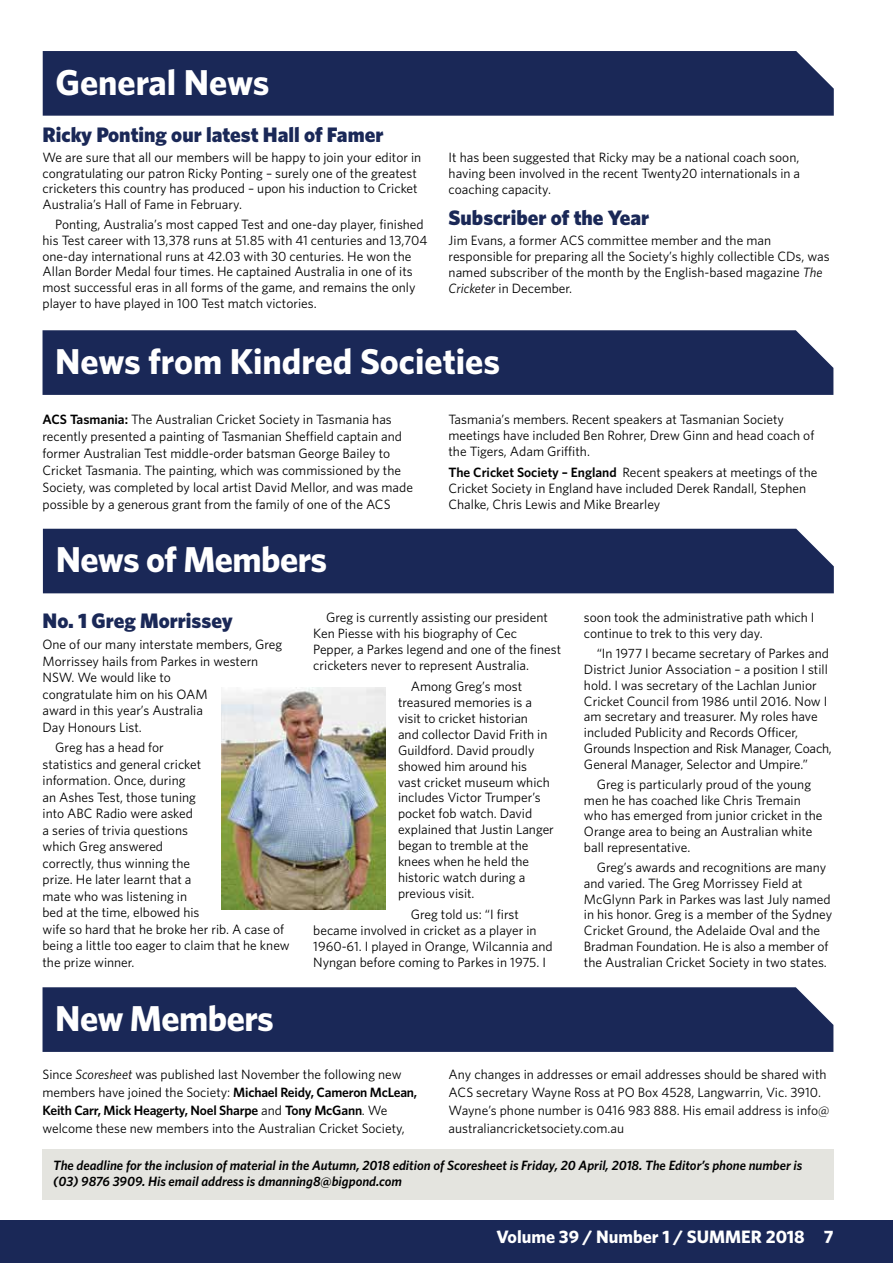
<style>
.page{position:relative;width:893px;height:1263px;background:#fff}
.page>*{position:absolute;margin:0;border:0;box-sizing:border-box;transform-origin:0 0}
.t1{font:700 36px "Whitney HTF";letter-spacing:-.01em;color:#fff}
.t2{font:900 21px "Whitney HTF";color:#1a2857}
.t3{font:700 18px "Whitney HTF";color:#fff}
.t4{font:13.5px/15.8px "Whitney HTF";color:#000}
.t5{font:italic 600 13.5px/15.9px "Whitney HTF";color:#000}
.s1{font-style:italic}
.s2{font-weight:600}
</style>
<div class="page">
<div style="left:0;top:1220px;width:893px;height:43px;background:#1a2857"></div>
<div style="left:43px;top:987px;width:790px;height:65px;background:#1a2857"></div>
<div style="left:43px;top:1149px;width:791px;height:50px;background:#e4e4df"></div>
<div style="left:43px;top:330px;width:790px;height:65px;background:#1a2857"></div>
<div style="left:43px;top:529px;width:791px;height:64px;background:#1a2857"></div>
<div style="left:43px;top:51px;width:791px;height:65px;background:#1a2857"></div>
<img style="left:221px;top:687px;width:164px;height:222px">
<h1 class="t1" style="left:55px;top:60px;width:216px">General News</h1>
<h2 class="t2" style="left:43px;top:122px;width:342px">Ricky Ponting our latest Hall of Famer</h2>
<p class="t4" style="left:43px;top:149px;width:380px">We are sure that all our members will be happy to join your editor in congratulating our patron Ricky Ponting – surely one of the greatest cricketers this country has produced – upon his induction to Cricket Australia’s Hall of Fame in February.</p>
<p class="t4" style="left:43px;top:216px;width:386px;text-indent:13px">Ponting, Australia’s most capped Test and one-day player, finished his Test career with 13,378 runs at 51.85 with 41 centuries and 13,704 one-day international runs at 42.03 with 30 centuries. He won the Allan Border Medal four times. He captained Australia in one of its most successful eras in all forms of the game, and remains the only player to have played in 100 Test match victories.</p>
<p class="t4" style="left:449px;top:150px;width:353px;text-align:justify">It has been suggested that Ricky may be a national coach soon, having been involved in the recent Twenty20 internationals in a coaching capacity.</p>
<h2 class="t2" style="left:449px;top:205px;width:202px">Subscriber of the Year</h2>
<p class="t4" style="left:449px;top:233px;width:383px">Jim Evans, a former ACS committee member and the man responsible for preparing all the Society’s highly collectible CDs, was named subscriber of the month by the English-based magazine <span class="s1">The Cricketer</span> in December.</p>
<h1 class="t1" style="left:55px;top:340px;width:446px">News from Kindred Societies</h1>
<p class="t4" style="left:43px;top:410px;width:372px;line-height:17px"><span class="s2">ACS Tasmania:</span> The Australian Cricket Society in Tasmania has recently presented a painting of Tasmanian Sheffield captain and former Australian Test middle-order batsman George Bailey to Cricket Tasmania. The painting, which was commissioned by the Society, was completed by local artist David Mellor, and was made possible by a generous grant from the family of one of the ACS</p>
<p class="t4" style="left:448px;top:411px;width:367px">Tasmania’s members. Recent speakers at Tasmanian Society meetings have included Ben Rohrer, Drew Ginn and head coach of the Tigers, Adam Griffith.</p>
<p class="t4" style="left:448px;top:464px;width:370px"><span class="s2">The Cricket Society – England</span> Recent speakers at meetings of the<br>Cricket Society in England have included Derek Randall, Stephen<br>Chalke, Chris Lewis and Mike Brearley</p>
<h1 class="t1" style="left:56px;top:538px;width:273px">News of Members</h1>
<h2 class="t2" style="left:43px;top:608px;width:192px">No. 1 Greg Morrissey</h2>
<p class="t4" style="left:43px;top:636px;width:241px;line-height:16.5px">One of our many interstate members, Greg<br>Morrissey hails from Parkes in western<br>NSW. We would like to<br>congratulate him on his OAM<br>award in this year’s Australia<br>Day Honours List.</p>
<p class="t4" style="left:43px;top:739px;width:249px;line-height:16.5px;text-indent:13px">Greg has a head for<br>statistics and general cricket<br>information. Once, during<br>an Ashes Test, those tuning<br>into ABC Radio were asked<br>a series of trivia questions<br>which Greg answered<br>correctly, thus winning the<br>prize. He later learnt that a<br>mate who was listening in<br>bed at the time, elbowed his<br>wife so hard that he broke her rib. A case of being a little too eager to claim that he knew the prize winner.</p>
<p class="t4" style="left:313px;top:609px;width:249px;text-indent:13px">Greg is currently assisting our president Ken Piesse with his biography of Cec Pepper, a Parkes legend and one of the finest cricketers never to represent Australia.</p>
<p class="t4" style="left:398px;top:677px;width:157px;text-indent:13px">Among Greg’s most treasured memories is a visit to cricket historian<br>and collector David Frith in<br>Guildford. David proudly showed him around his<br>vast cricket museum which includes Victor Trumper’s pocket fob watch. David explained that Justin Langer began to tremble at the knees when he held the historic watch during a previous visit.</p>
<p class="t4" style="left:313px;top:906px;width:241px;text-indent:98px">Greg told us: “I first became involved in cricket as a player in 1960-61. I played in Orange, Wilcannia and Nyngan before coming to Parkes in 1975. I</p>
<p class="t4" style="left:584px;top:610px;width:232px">soon took the administrative path which I continue to trek to this very day.</p>
<p class="t4" style="left:584px;top:645px;width:249px;text-indent:13px">“In 1977 I became secretary of Parkes and District Junior Association – a position I still hold. I was secretary of the Lachlan Junior Cricket Council from 1986 until 2016. Now I am secretary and treasurer. My roles have included Publicity and Records Officer, Grounds Inspection and Risk Manager, Coach, General Manager, Selector and Umpire.”</p>
<p class="t4" style="left:584px;top:776px;width:240px;text-indent:13px">Greg is particularly proud of the young men he has coached like Chris Tremain who has emerged from junior cricket in the Orange area to being an Australian white ball representative.</p>
<p class="t4" style="left:584px;top:859px;width:250px;text-indent:13px">Greg’s awards and recognitions are many and varied. The Greg Morrissey Field at McGlynn Park in Parkes was last July named in his honor. Greg is a member of the Sydney Cricket Ground, the Adelaide Oval and the Bradman Foundation. He is also a member of the Australian Cricket Society in two states.</p>
<h1 class="t1" style="left:55px;top:997px;width:220px">New Members</h1>
<p class="t4" style="left:43px;top:1065px;width:376px;line-height:18px">Since <span class="s1">Scoresheet</span> was published last November the following new members have joined the Society: <span class="s2">Michael Reidy, Cameron McLean, Keith Carr, Mick Heagerty, Noel Sharpe</span> and <span class="s2">Tony McGann</span>. We welcome these new members into the Australian Cricket Society,</p>
<p class="t4" style="left:449px;top:1065px;width:382px;line-height:18px">Any changes in addresses or email addresses should be shared with ACS secretary Wayne Ross at PO Box 4528, Langwarrin, Vic. 3910.<br>Wayne’s phone number is 0416 983 888. His email address is info@ australiancricketsociety.com.au</p>
<p class="t5" style="left:53px;top:1157px;width:751px">The deadline for the inclusion of material in the Autumn, 2018 edition of Scoresheet is Friday, 20 April, 2018. The Editor’s phone number is (03) 9876 3909. His email address is dmanning8@bigpond.com</p>
<h3 class="t3" style="left:496px;top:1226px;width:338px">Volume 39 / Number 1 / SUMMER 2018 7</h3>
</div>
